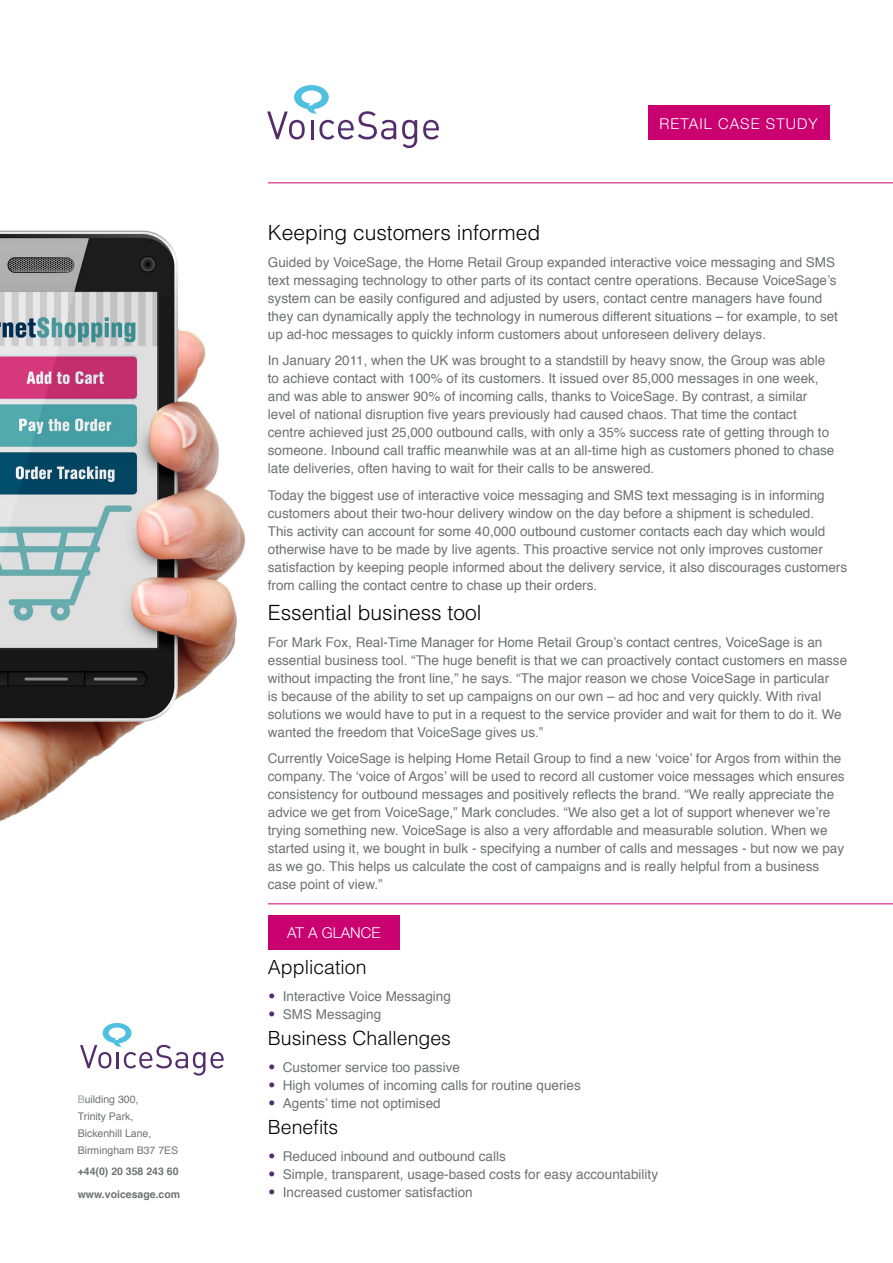
<style>
.page{position:relative;width:893px;height:1263px;background:#fff}
.page>*{position:absolute;margin:0;border:0;box-sizing:border-box;transform-origin:0 0}
.t1{font:300 21px "Helvetica";color:#000}
.t2{font:300 19.5px "Helvetica";color:#000}
.t3{font:300 15px "Helvetica Neue";letter-spacing:.07em;color:#fff}
.t4{font:300 15px "Helvetica Neue";color:#fff}
.t5{font:13.5px/18px "Helvetica";color:#707172}
.t6{font:10.5px/16.8px "Helvetica";color:#707172}
.t7{font:700 10.5px/23px "Helvetica";color:#707172}
.s1{color:#9c9e9f}
.s2{font-size:22.5px;color:#542d6d}
</style>
<div class="page">
<img style="left:0;top:139px;width:297px;height:683px">
<svg style="left:267px;top:85px;width:129px;height:54px"></svg>
<svg style="left:402px;top:120px;width:15px;height:28px"></svg>
<svg style="left:423px;top:120px;width:16px;height:19px"></svg>
<hr style="left:268px;top:182px;width:625px;height:1px;background:#ca0071">
<hr style="left:268px;top:903px;width:625px;height:1px;background:#ca0071">
<div style="left:268px;top:915px;width:132px;height:34px;background:#ca0071"></div>
<svg style="left:80px;top:1023px;width:144px;height:52px"></svg>
<div style="left:648px;top:106px;width:181px;height:34px;background:#ca0071"></div>
<p class="t6" style="left:78px;top:1091px;width:102px"><span class="s1">B</span>uilding 300,<br>Trinity Park,<br>Bickenhill Lane,<br>Birmingham B37 7ES</p>
<p class="t7" style="left:78px;top:1160px;width:104px">+44(0) 20 358 243 60 www.voicesage.com</p>
<p class="t3" style="left:660px;top:114px;width:160px">RETAIL CASE STUDY</p>
<h1 class="t1" style="left:268px;top:220px;width:274px">Keeping customers informed</h1>
<p class="t5" style="left:268px;top:253px;width:572px">Guided by VoiceSage, the Home Retail Group expanded interactive voice messaging and SMS text messaging technology to other parts of its contact centre operations. Because VoiceSage’s system can be easily configured and adjusted by users, contact centre managers have found they can dynamically apply the technology in numerous different situations – for example, to set up ad-hoc messages to quickly inform customers about unforeseen delivery delays.</p>
<p class="t5" style="left:268px;top:352px;width:568px">In January 2011, when the UK was brought to a standstill by heavy snow, the Group was able to achieve contact with 100% of its customers. It issued over 85,000 messages in one week, and was able to answer 90% of incoming calls, thanks to VoiceSage. By contrast, a similar level of national disruption five years previously had caused chaos. That time the contact centre achieved just 25,000 outbound calls, with only a 35% success rate of getting through to someone. Inbound call traffic meanwhile was at an all-time high as customers phoned to chase late deliveries, often having to wait for their calls to be answered.</p>
<p class="t5" style="left:268px;top:486px;width:581px">Today the biggest use of interactive voice messaging and SMS text messaging is in informing customers about their two-hour delivery window on the day before a shipment is scheduled.<br>This activity can account for some 40,000 outbound customer contacts each day which would otherwise have to be made by live agents. This proactive service not only improves customer satisfaction by keeping people informed about the delivery service, it also discourages customers from calling the contact centre to chase up their orders.</p>
<h1 class="t1" style="left:268px;top:600px;width:215px">Essential business tool</h1>
<p class="t5" style="left:268px;top:634px;width:581px">For Mark Fox, Real-Time Manager for Home Retail Group’s contact centres, VoiceSage is an essential business tool. “The huge benefit is that we can proactively contact customers en masse without impacting the front line,” he says. “The major reason we chose VoiceSage in particular<br>is because of the ability to set up campaigns on our own – ad hoc and very quickly. With rival solutions we would have to put in a request to the service provider and wait for them to do it. We wanted the freedom that VoiceSage gives us.”</p>
<p class="t5" style="left:268px;top:750px;width:578px">Currently VoiceSage is helping Home Retail Group to find a new ‘voice’ for Argos from within the company. The ‘voice of Argos’ will be used to record all customer voice messages which ensures consistency for outbound messages and positively reflects the brand. “We really appreciate the advice we get from VoiceSage,” Mark concludes. “We also get a lot of support whenever we’re trying something new. VoiceSage is also a very affordable and measurable solution. When we started using it, we bought in bulk - specifying a number of calls and messages - but now we pay as we go. This helps us calculate the cost of campaigns and is really helpful from a business case point of view.”</p>
<p class="t4" style="left:287px;top:923px;width:95px">AT A GLANCE</p>
<h2 class="t2" style="left:268px;top:955px;width:100px">Application</h2>
<p class="t5" style="left:268px;top:987px;width:185px"><span class="s2">•</span> Interactive Voice Messaging</p>
<p class="t5" style="left:268px;top:1005px;width:115px"><span class="s2">•</span> SMS Messaging</p>
<h2 class="t2" style="left:268px;top:1026px;width:185px">Business Challenges</h2>
<p class="t5" style="left:268px;top:1058px;width:194px"><span class="s2">•</span> Customer service too passive</p>
<p class="t5" style="left:268px;top:1076px;width:314px"><span class="s2">•</span> High volumes of incoming calls for routine queries</p>
<p class="t5" style="left:268px;top:1094px;width:174px"><span class="s2">•</span> Agents’ time not optimised</p>
<h2 class="t2" style="left:268px;top:1115px;width:72px">Benefits</h2>
<p class="t5" style="left:268px;top:1147px;width:239px"><span class="s2">•</span> Reduced inbound and outbound calls</p>
<p class="t5" style="left:268px;top:1165px;width:392px"><span class="s2">•</span> Simple, transparent, usage-based costs for easy accountability</p>
<p class="t5" style="left:268px;top:1183px;width:206px"><span class="s2">•</span> Increased customer satisfaction</p>
</div>
